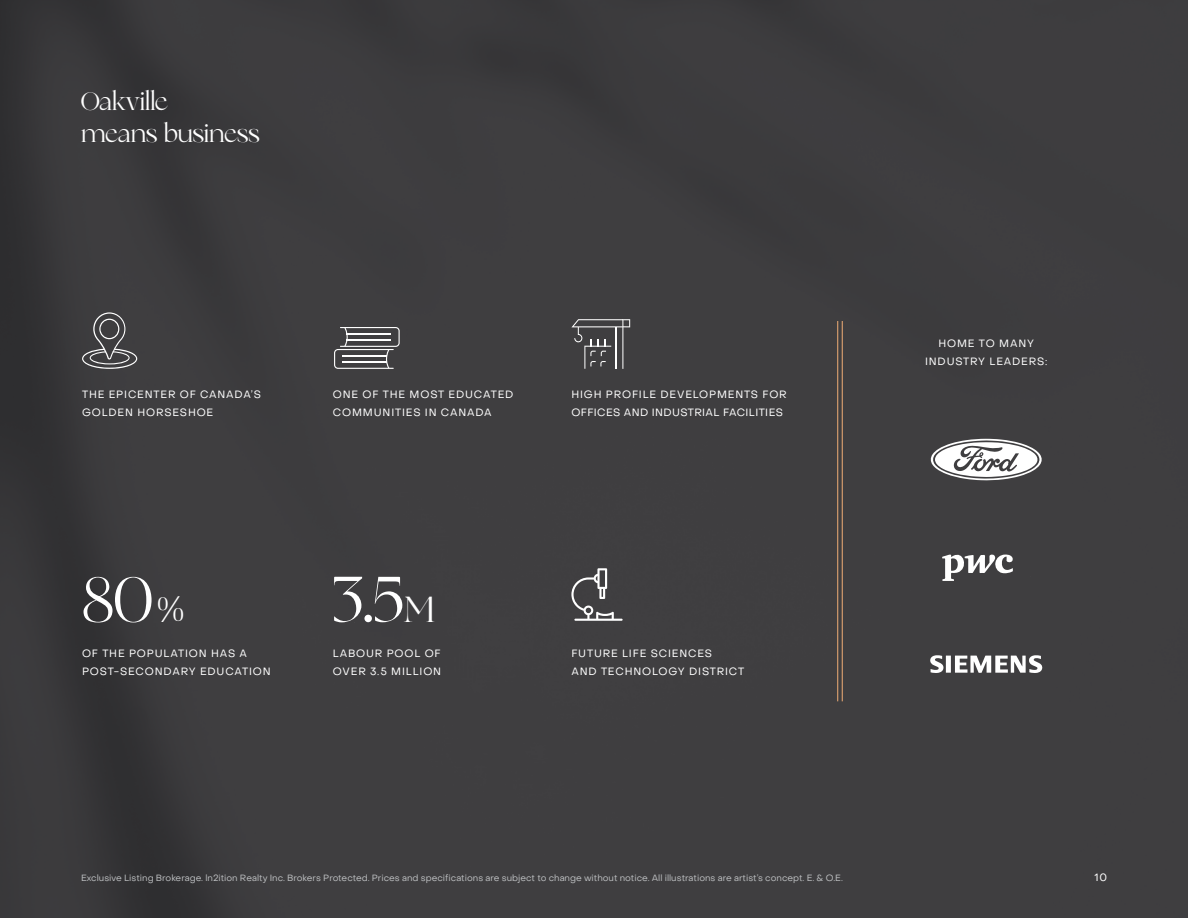
<style>
.page{position:relative;width:1188px;height:918px;background:#414042}
.page>*{position:absolute;margin:0;border:0;box-sizing:border-box;transform-origin:0 0}
.t1{font:69px "Zephyr";color:#fff}
.t2{font:27px/32.4px "Zephyr";color:#fff}
.t3{font:10.5px/18px "Object Sans";letter-spacing:.08em;color:#fff}
.t4{font:10.5px/18px "Object Sans";letter-spacing:.04em;color:#fff}
.t5{font:9px "Object Sans";color:#bcbec0}
.s1{font-size:39px}
</style>
<div class="page">
<svg style="left:930px;top:439px;width:112px;height:41px"></svg>
<svg style="left:942px;top:554px;width:71px;height:27px"></svg>
<svg style="left:930px;top:655px;width:113px;height:18px"></svg>
<svg style="left:571px;top:568px;width:52px;height:53px"></svg>
<hr style="left:837px;top:321px;width:1px;height:380px;background:#f1ae76">
<hr style="left:842px;top:321px;width:1px;height:380px;background:#f1ae76">
<svg style="left:82px;top:312px;width:55px;height:57px"></svg>
<svg style="left:334px;top:327px;width:66px;height:42px"></svg>
<hr style="left:347px;top:333px;width:44px;height:1px;background:#fff">
<hr style="left:347px;top:339px;width:44px;height:1px;background:#fff">
<svg style="left:571px;top:319px;width:59px;height:50px"></svg>
<h2 class="t2" style="left:81px;top:87px;width:180px">Oakville<br>means business</h2>
<p class="t3" style="left:82px;top:386px;width:180px">THE EPICENTER OF CANADA’S<br>GOLDEN HORSESHOE</p>
<p class="t3" style="left:333px;top:386px;width:182px">ONE OF THE MOST EDUCATED<br>COMMUNITIES IN CANADA</p>
<p class="t4" style="left:571px;top:386px;width:217px">HIGH PROFILE DEVELOPMENTS FOR<br>OFFICES AND INDUSTRIAL FACILITIES</p>
<h1 class="t1" style="left:82px;top:562px;width:103px">80<span class="s1">%</span></h1>
<h1 class="t1" style="left:333px;top:562px;width:103px">3.5<span class="s1">M</span></h1>
<p class="t3" style="left:82px;top:644px;width:190px">OF THE POPULATION HAS A<br>POST-SECONDARY EDUCATION</p>
<p class="t3" style="left:333px;top:644px;width:110px">LABOUR POOL OF<br>OVER 3.5 MILLION</p>
<p class="t3" style="left:571px;top:644px;width:174px">FUTURE LIFE SCIENCES<br>AND TECHNOLOGY DISTRICT</p>
<p class="t3" style="left:925px;top:334px;width:124px;text-align:center">HOME TO MANY<br>INDUSTRY LEADERS:</p>
<p class="t5" style="left:81px;top:872px;width:763px">Exclusive Listing Brokerage. ln2ition Realty Inc. Brokers Protected. Prices and specifications are subject to change without notice. All illustrations are artist’s concept. E. &amp; O.E.</p>
<p class="t3" style="left:1094px;top:869px;width:14px">10</p>
</div>
